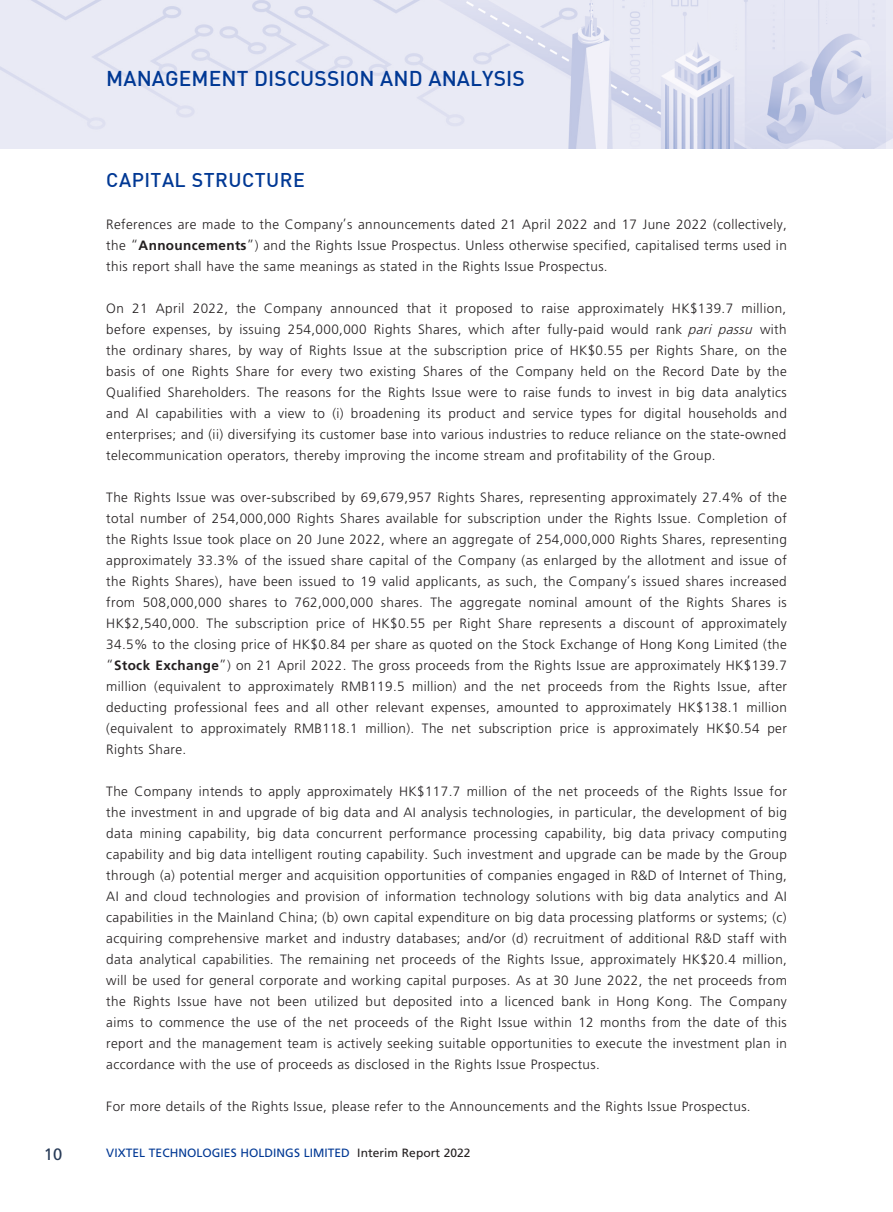
<style>
.page{position:relative;width:893px;height:1212px;background:#fff}
.page>*{position:absolute;margin:0;border:0;box-sizing:border-box;transform-origin:0 0}
.t1{font:21px "DIN Medium";letter-spacing:.005em;color:#003894}
.t2{font:19.5px "DIN Medium";letter-spacing:.025em;color:#003894}
.t3{font:16.5px "Frutiger LT Std";color:#283b58}
.t4{font:300 13.5px/21px "Frutiger LT Std";letter-spacing:.03em;color:#231f20;text-align:justify}
.t5{font:12px "Frutiger LT Std";letter-spacing:.005em;color:#003894}
.s1{font-weight:700}
.s2{font-style:italic}
.s3{color:#231f20}
</style>
<div class="page">
<img style="left:0;top:0;width:893px;height:148px">
<h1 class="t1" style="left:106px;top:65px;width:420px">MANAGEMENT DISCUSSION AND ANALYSIS</h1>
<h2 class="t2" style="left:106px;top:167px;width:200px">CAPITAL STRUCTURE</h2>
<p class="t4" style="left:106px;top:214px;width:682px">References are made to the Company’s announcements dated 21 April 2022 and 17 June 2022 (collectively, the “<span class="s1">Announcements</span>”) and the Rights Issue Prospectus. Unless otherwise specified, capitalised terms used in this report shall have the same meanings as stated in the Rights Issue Prospectus.</p>
<p class="t4" style="left:106px;top:298px;width:682px">On 21 April 2022, the Company announced that it proposed to raise approximately HK$139.7 million, before expenses, by issuing 254,000,000 Rights Shares, which after fully-paid would rank <span class="s2">pari passu</span> with the ordinary shares, by way of Rights Issue at the subscription price of HK$0.55 per Rights Share, on the basis of one Rights Share for every two existing Shares of the Company held on the Record Date by the Qualified Shareholders. The reasons for the Rights Issue were to raise funds to invest in big data analytics and AI capabilities with a view to (i) broadening its product and service types for digital households and enterprises; and (ii) diversifying its customer base into various industries to reduce reliance on the state-owned telecommunication operators, thereby improving the income stream and profitability of the Group.</p>
<p class="t4" style="left:106px;top:487px;width:682px">The Rights Issue was over-subscribed by 69,679,957 Rights Shares, representing approximately 27.4% of the total number of 254,000,000 Rights Shares available for subscription under the Rights Issue. Completion of the Rights Issue took place on 20 June 2022, where an aggregate of 254,000,000 Rights Shares, representing approximately 33.3% of the issued share capital of the Company (as enlarged by the allotment and issue of the Rights Shares), have been issued to 19 valid applicants, as such, the Company’s issued shares increased from 508,000,000 shares to 762,000,000 shares. The aggregate nominal amount of the Rights Shares is HK$2,540,000. The subscription price of HK$0.55 per Right Share represents a discount of approximately 34.5% to the closing price of HK$0.84 per share as quoted on the Stock Exchange of Hong Kong Limited (the “<span class="s1">Stock Exchange</span>”) on 21 April 2022. The gross proceeds from the Rights Issue are approximately HK$139.7 million (equivalent to approximately RMB119.5 million) and the net proceeds from the Rights Issue, after deducting professional fees and all other relevant expenses, amounted to approximately HK$138.1 million (equivalent to approximately RMB118.1 million). The net subscription price is approximately HK$0.54 per Rights Share.</p>
<p class="t4" style="left:106px;top:781px;width:682px">The Company intends to apply approximately HK$117.7 million of the net proceeds of the Rights Issue for the investment in and upgrade of big data and AI analysis technologies, in particular, the development of big data mining capability, big data concurrent performance processing capability, big data privacy computing capability and big data intelligent routing capability. Such investment and upgrade can be made by the Group through (a) potential merger and acquisition opportunities of companies engaged in R&amp;D of Internet of Thing, AI and cloud technologies and provision of information technology solutions with big data analytics and AI capabilities in the Mainland China; (b) own capital expenditure on big data processing platforms or systems; (c) acquiring comprehensive market and industry databases; and/or (d) recruitment of additional R&amp;D staff with data analytical capabilities. The remaining net proceeds of the Rights Issue, approximately HK$20.4 million, will be used for general corporate and working capital purposes. As at 30 June 2022, the net proceeds from the Rights Issue have not been utilized but deposited into a licenced bank in Hong Kong. The Company aims to commence the use of the net proceeds of the Right Issue within 12 months from the date of this report and the management team is actively seeking suitable opportunities to execute the investment plan in accordance with the use of proceeds as disclosed in the Rights Issue Prospectus.</p>
<p class="t4" style="left:106px;top:1096px;width:646px">For more details of the Rights Issue, please refer to the Announcements and the Rights Issue Prospectus.</p>
<p class="t3" style="left:44px;top:1144px;width:20px">10</p>
<p class="t5" style="left:106px;top:1145px;width:366px">VIXTEL TECHNOLOGIES HOLDINGS LIMITED <span class="s3">Interim Report 2022</span></p>
</div>
